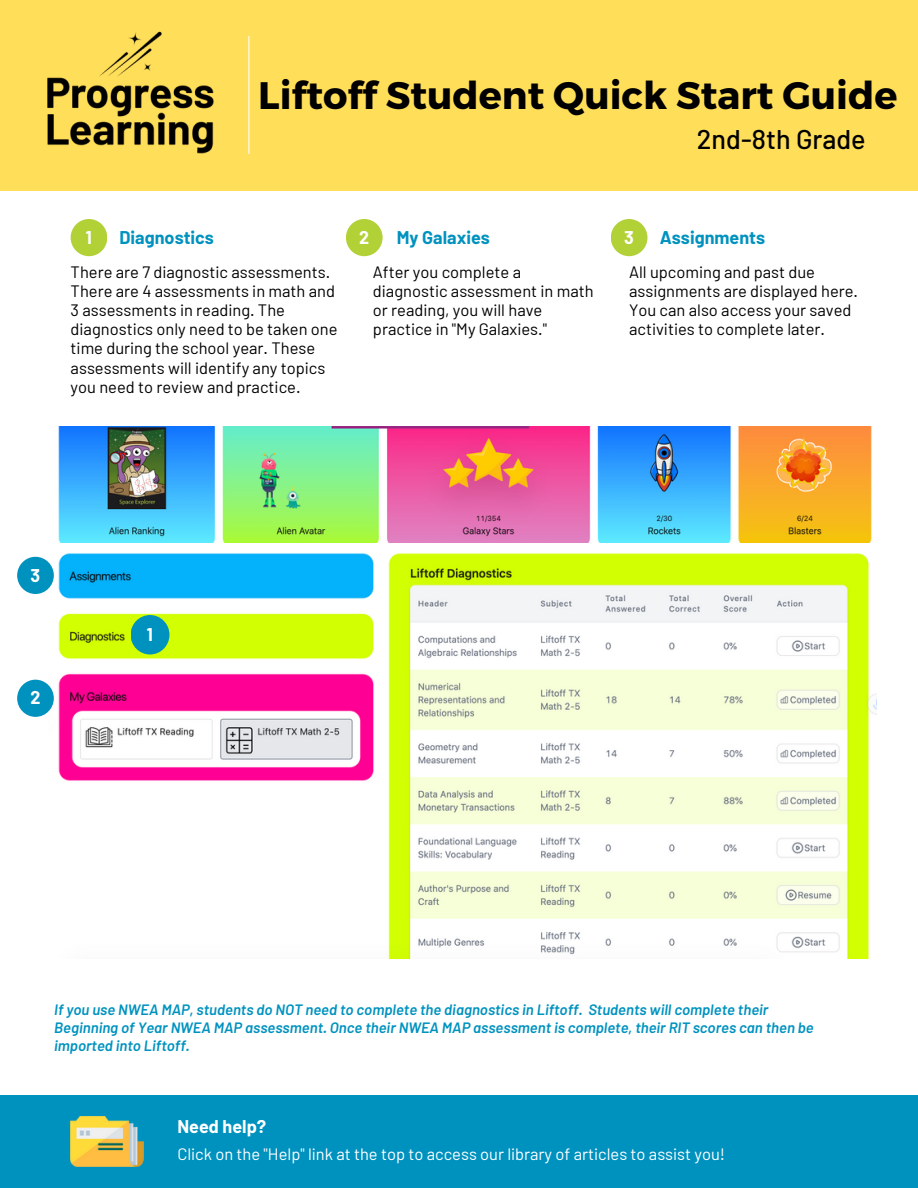
<style>
.page{position:relative;width:918px;height:1188px;background:#fff}
.page>*{position:absolute;margin:0;border:0;box-sizing:border-box;transform-origin:0 0}
.t1{font:700 38.25px "Montserrat";color:#000}
.t2{font:500 27px "Barlow";color:#000}
.t3{font:700 18px "Barlow";color:#0092bf}
.t4{font:700 18px "Barlow";color:#fff}
.t5{font:16.5px/19.2px "Barlow";color:#000}
.t6{font:16.5px "Barlow";color:#fff}
.t7{font:italic 600 15px/18px "Barlow";color:#0092bf}
</style>
<div class="page">
<div style="left:0;top:1095px;width:918px;height:93px;background:#0092bf"></div>
<div style="left:0;top:0;width:918px;height:190px;background:#ffde59"></div>
<div style="left:71px;top:219px;width:36px;height:37px;background:#b2d136;border-radius:50%"></div>
<div style="left:346px;top:219px;width:37px;height:37px;background:#b2d136;border-radius:50%"></div>
<div style="left:611px;top:219px;width:36px;height:37px;background:#b2d136;border-radius:50%"></div>
<hr style="left:248px;top:36px;width:1px;height:118px;background:#fff">
<img style="left:71px;top:1116px;width:73px;height:51px">
<img style="left:346px;top:426px;width:234px;height:1px">
<img style="left:48px;top:31px;width:165px;height:122px">
<img style="left:50px;top:553px;width:827px;height:406px">
<div style="left:131px;top:615px;width:38px;height:39px;background:#0092bf;border-radius:50%"></div>
<div style="left:17px;top:680px;width:37px;height:37px;background:#0092bf;border-radius:50%"></div>
<div style="left:17px;top:557px;width:37px;height:37px;background:#0092bf;border-radius:50%"></div>
<img style="left:58px;top:427px;width:814px;height:116px">
<p class="t1" style="left:258px;top:71px;width:641px">Liftoff Student Quick Start Guide</p>
<p class="t2" style="left:697px;top:122px;width:170px">2nd-8th Grade</p>
<p class="t4" style="left:86px;top:226px;width:8px">1</p>
<p class="t3" style="left:119px;top:226px;width:96px">Diagnostics</p>
<p class="t4" style="left:359px;top:226px;width:12px">2</p>
<p class="t4" style="left:624px;top:226px;width:11px">3</p>
<p class="t3" style="left:397px;top:226px;width:95px">My Galaxies</p>
<p class="t5" style="left:373px;top:262px;width:222px">After you complete a diagnostic assessment in math or reading, you will have practice in "My Galaxies."</p>
<p class="t3" style="left:660px;top:226px;width:107px">Assignments</p>
<p class="t5" style="left:71px;top:262px;width:268px">There are 7 diagnostic assessments.<br>There are 4 assessments in math and 3 assessments in reading. The diagnostics only need to be taken one time during the school year. These assessments will identify any topics you need to review and practice.</p>
<p class="t5" style="left:629px;top:262px;width:231px">All upcoming and past due assignments are displayed here.<br>You can also access your saved activities to complete later.</p>
<p class="t4" style="left:31px;top:564px;width:11px">3</p>
<p class="t4" style="left:30px;top:686px;width:12px">2</p>
<p class="t4" style="left:147px;top:623px;width:8px">1</p>
<p class="t7" style="left:54px;top:1000px;width:761px">If you use NWEA MAP, students do NOT need to complete the diagnostics in Liftoff. Students will complete their<br>Beginning of Year NWEA MAP assessment. Once their NWEA MAP assessment is complete, their RIT scores can then be imported into Liftoff.</p>
<p class="t4" style="left:177px;top:1115px;width:90px">Need help?</p>
<p class="t6" style="left:177px;top:1143px;width:549px">Click on the "Help" link at the top to access our library of articles to assist you!</p>
</div>
